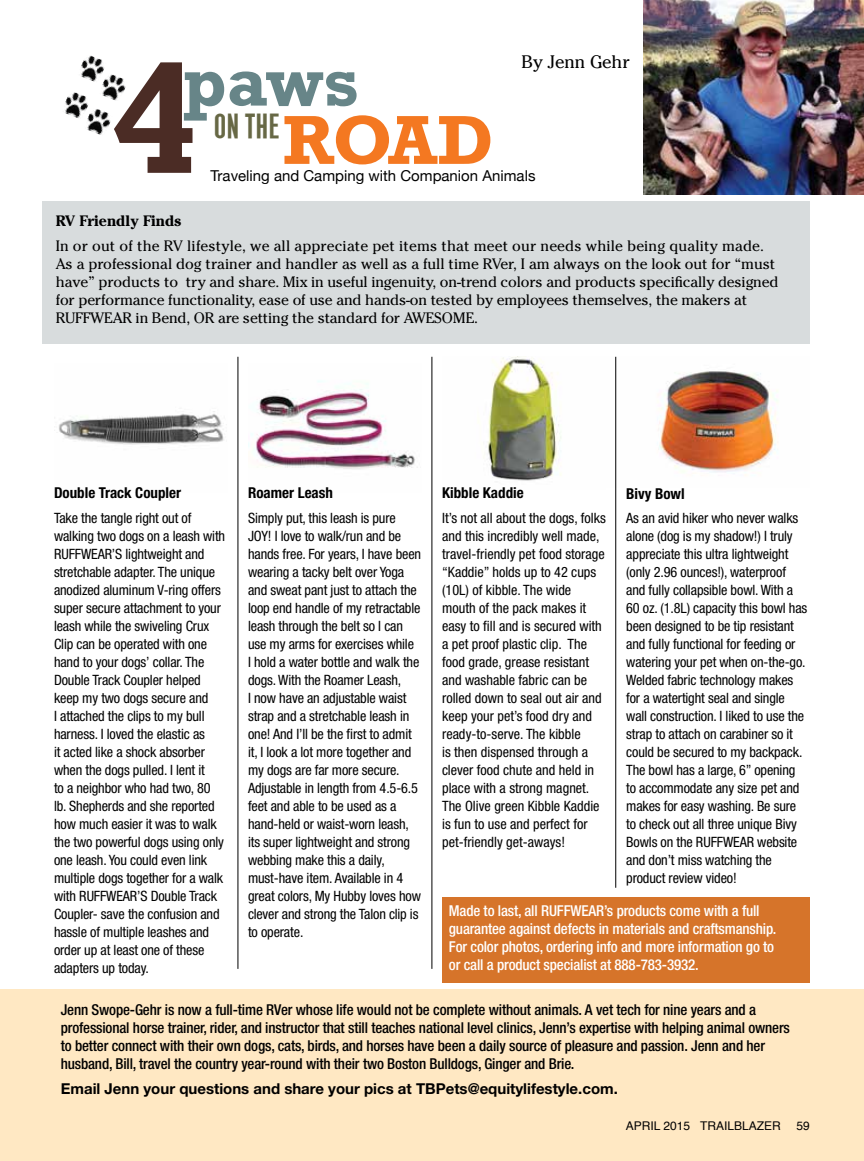
<style>
.page{position:relative;width:864px;height:1161px;background:#fff}
.page>*{position:absolute;margin:0;border:0;box-sizing:border-box;transform-origin:0 0}
.t1{font:700 159.9px "Rockwell";color:#4b2c25}
.t2{font:700 70.35px "Rockwell";color:#678588}
.t3{font:700 70.35px "Rockwell";color:#f47821}
.t4{font:27px "Attleboro Gothic WTF";color:#676845}
.t5{font:18px "Cheltenham";color:#000}
.t6{font:500 condensed 15px/18px "Helvetica Neue";letter-spacing:-.01em;color:#000}
.t7{font:15px/18px "Cheltenham";letter-spacing:-.01em;color:#000}
.t8{font:500 condensed 15px/18px "Helvetica Neue";letter-spacing:-.01em;color:#fff}
.t9{font:700 15px "Helvetica Neue";color:#000}
.t10{font:700 condensed 15px "Helvetica Neue";color:#000}
.t11{font:15px "Helvetica Neue";color:#000}
.t12{font:700 15px "Cheltenham";color:#000}
.t13{font:condensed 14.25px/18px "Helvetica Neue";letter-spacing:-.01em;color:#000}
.t14{font:12px "Helvetica";color:#000}
</style>
<div class="page">
<div style="left:0;top:990px;width:864px;height:171px;background:#ffe8c3"></div>
<img style="left:616px;top:357px;width:162px;height:130px">
<img style="left:81px;top:55px;width:23px;height:27px">
<img style="left:65px;top:92px;width:23px;height:26px">
<img style="left:98px;top:73px;width:28px;height:28px">
<img style="left:83px;top:107px;width:28px;height:28px">
<img style="left:644px;top:0;width:220px;height:194px">
<div style="left:42px;top:201px;width:768px;height:143px;background:#d8dcdd"></div>
<div style="left:442px;top:898px;width:368px;height:85px;background:#d6742a"></div>
<img style="left:59px;top:411px;width:165px;height:34px">
<img style="left:248px;top:381px;width:170px;height:88px">
<img style="left:487px;top:357px;width:74px;height:124px">
<hr style="left:238px;top:357px;width:1px;height:612px;background:#000">
<hr style="left:432px;top:357px;width:1px;height:612px;background:#000">
<hr style="left:615px;top:357px;width:1px;height:531px;background:#000">
<p class="t5" style="left:522px;top:51px;width:110px">By Jenn Gehr</p>
<h1 class="t1" style="left:111px;top:22px;width:90px">4</h1>
<h2 class="t2" style="left:183px;top:39px;width:178px">paws</h2>
<h3 class="t4" style="left:214px;top:111px;width:68px">ON THE</h3>
<p class="t11" style="left:210px;top:163px;width:327px">Traveling and Camping with Companion Animals</p>
<h2 class="t3" style="left:283px;top:98px;width:212px">ROAD</h2>
<p class="t12" style="left:56px;top:212px;width:127px">RV Friendly Finds</p>
<p class="t7" style="left:56px;top:237px;width:724px">In or out of the RV lifestyle, we all appreciate pet items that meet our needs while being quality made.<br>As a professional dog trainer and handler as well as a full time RVer, I am always on the look out for “must have” products to try and share. Mix in useful ingenuity, on-trend colors and products specifically designed for performance functionality, ease of use and hands-on tested by employees themselves, the makers at RUFFWEAR in Bend, OR are setting the standard for AWESOME.</p>
<p class="t10" style="left:54px;top:484px;width:129px">Double Track Coupler</p>
<p class="t13" style="left:54px;top:509px;width:173px">Take the tangle right out of walking two dogs on a leash with<br>RUFFWEAR’S lightweight and stretchable adapter. The unique anodized aluminum V-ring offers super secure attachment to your leash while the swiveling Crux<br>Clip can be operated with one hand to your dogs’ collar. The<br>Double Track Coupler helped keep my two dogs secure and<br>I attached the clips to my bull harness. I loved the elastic as<br>it acted like a shock absorber when the dogs pulled. I lent it<br>to a neighbor who had two, 80 lb. Shepherds and she reported how much easier it was to walk the two powerful dogs using only one leash. You could even link multiple dogs together for a walk with RUFFWEAR’S Double Track<br>Coupler- save the confusion and hassle of multiple leashes and order up at least one of these adapters up today.</p>
<p class="t10" style="left:248px;top:484px;width:86px">Roamer Leash</p>
<p class="t13" style="left:248px;top:509px;width:175px">Simply put, this leash is pure<br>JOY! I love to walk/run and be hands free. For years, I have been wearing a tacky belt over Yoga and sweat pant just to attach the loop end handle of my retractable leash through the belt so I can use my arms for exercises while<br>I hold a water bottle and walk the dogs. With the Roamer Leash,<br>I now have an adjustable waist strap and a stretchable leash in one! And I’ll be the first to admit it, I look a lot more together and my dogs are far more secure.<br>Adjustable in length from 4.5-6.5 feet and able to be used as a hand-held or waist-worn leash, its super lightweight and strong webbing make this a daily, must-have item. Available in 4 great colors, My Hubby loves how clever and strong the Talon clip is to operate.</p>
<p class="t10" style="left:442px;top:484px;width:83px">Kibble Kaddie</p>
<p class="t13" style="left:442px;top:509px;width:165px">It’s not all about the dogs, folks and this incredibly well made, travel-friendly pet food storage “Kaddie” holds up to 42 cups (10L) of kibble. The wide mouth of the pack makes it easy to fill and is secured with a pet proof plastic clip. The food grade, grease resistant and washable fabric can be rolled down to seal out air and keep your pet’s food dry and ready-to-serve. The kibble<br>is then dispensed through a clever food chute and held in place with a strong magnet.<br>The Olive green Kibble Kaddie is fun to use and perfect for pet-friendly get-aways!</p>
<p class="t10" style="left:626px;top:484px;width:60px">Bivy Bowl</p>
<p class="t13" style="left:626px;top:509px;width:183px">As an avid hiker who never walks alone (dog is my shadow!) I truly appreciate this ultra lightweight (only 2.96 ounces!), waterproof and fully collapsible bowl. With a<br>60 oz. (1.8L) capacity this bowl has been designed to be tip resistant and fully functional for feeding or watering your pet when on-the-go.<br>Welded fabric technology makes for a watertight seal and single wall construction. I liked to use the strap to attach on carabiner so it could be secured to my backpack.<br>The bowl has a large, 6” opening to accommodate any size pet and makes for easy washing. Be sure to check out all three unique Bivy<br>Bowls on the RUFFWEAR website and don’t miss watching the product review video!</p>
<p class="t8" style="left:449px;top:902px;width:329px">Made to last, all RUFFWEAR’s products come with a full guarantee against defects in materials and craftsmanship.<br>For color photos, ordering info and more information go to or call a product specialist at 888-783-3932.</p>
<p class="t6" style="left:61px;top:1001px;width:731px">Jenn Swope-Gehr is now a full-time RVer whose life would not be complete without animals. A vet tech for nine years and a professional horse trainer, rider, and instructor that still teaches national level clinics, Jenn’s expertise with helping animal owners to better connect with their own dogs, cats, birds, and horses have been a daily source of pleasure and passion. Jenn and her husband, Bill, travel the country year-round with their two Boston Bulldogs, Ginger and Brie.</p>
<p class="t9" style="left:61px;top:1079px;width:559px">Email Jenn your questions and share your pics at TBPets@equitylifestyle.com.</p>
<p class="t14" style="left:626px;top:1116px;width:156px">APRIL 2015 TRAILBLAZER</p>
<p class="t14" style="left:797px;top:1116px;width:15px">59</p>
</div>
